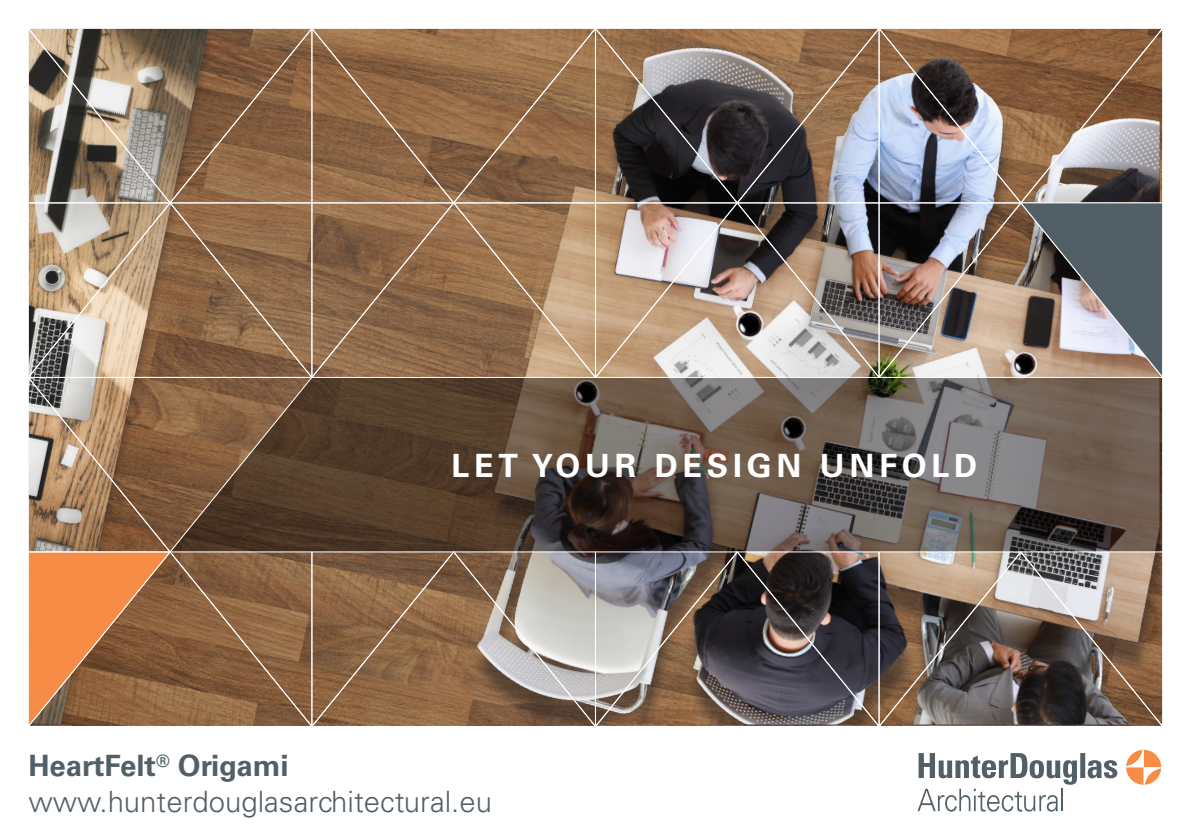
<style>
.page{position:relative;width:1191px;height:840px;background:#fff}
.page>*{position:absolute;margin:0;border:0;box-sizing:border-box;transform-origin:0 0}
.t1{font:700 32px "Univers LT Std";letter-spacing:.15em;color:#fff}
.t2{font:300 29.4px "Univers LT Std";color:#535f67}
.t3{font:700 29.4px "Univers LT Std";color:#535f67}
</style>
<div class="page">
<svg style="left:1126px;top:749px;width:35px;height:35px"></svg>
<svg style="left:917px;top:753px;width:200px;height:58px"></svg>
<img style="left:28px;top:28px;width:1135px;height:698px">
<p class="t1" style="left:451px;top:446px;width:527px">LET YOUR DESIGN UNFOLD</p>
<p class="t3" style="left:28px;top:748px;width:262px">HeartFelt<sup>®</sup> Origami</p>
<p class="t2" style="left:28px;top:783px;width:465px">www.hunterdouglasarchitectural.eu</p>
</div>
